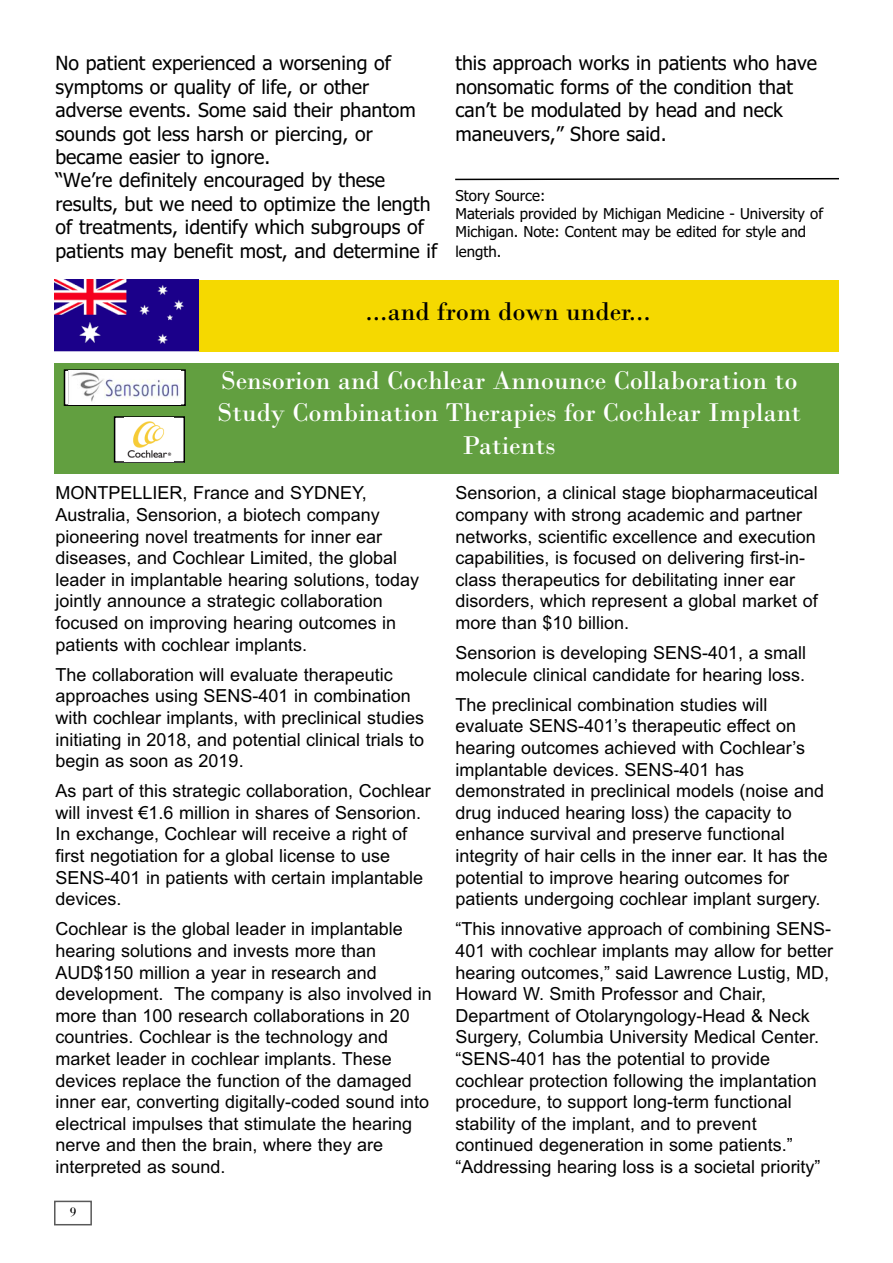
<style>
.page{position:relative;width:893px;height:1263px;background:#fff}
.page>*{position:absolute;margin:0;border:0;box-sizing:border-box;transform-origin:0 0}
.t1{font:27px/32.4px "Bodoni";color:#fff;text-align:center}
.t2{font:27px "Bodoni";color:#000}
.t3{font:19.5px/23.4px "Tahoma";color:#000}
.t4{font:18px/21.6px "Arial";color:#000}
.t5{font:15px/18px "Tahoma";color:#000}
.t6{font:13.5px "Bodoni";color:#000}
</style>
<div class="page">
<div style="left:54px;top:1200px;width:38px;height:25px;border:2px solid #595959"></div>
<div style="left:54px;top:280px;width:785px;height:71px;background:#f5d900"></div>
<img style="left:54px;top:280px;width:144px;height:71px">
<div style="left:54px;top:364px;width:785px;height:110px;background:#629f40"></div>
<svg style="left:67px;top:372px;width:116px;height:31px"></svg>
<div style="left:64px;top:369px;width:122px;height:37px;border:2px solid #000"></div>
<img style="left:69px;top:371px;width:112px;height:33px">
<div style="left:115px;top:417px;width:69px;height:45px;background:#fff"></div>
<div style="left:114px;top:416px;width:71px;height:47px;border:2px solid #000"></div>
<img style="left:125px;top:418px;width:49px;height:43px">
<svg style="left:455px;top:177px;width:384px;height:4px"></svg>
<p class="t3" style="left:55px;top:52px;width:383px">No patient experienced a worsening of symptoms or quality of life, or other adverse events. Some said their phantom sounds got less harsh or piercing, or became easier to ignore.<br>“We’re definitely encouraged by these results, but we need to optimize the length of treatments, identify which subgroups of patients may benefit most, and determine if</p>
<p class="t3" style="left:455px;top:52px;width:363px">this approach works in patients who have nonsomatic forms of the condition that can’t be modulated by head and neck maneuvers,” Shore said.</p>
<p class="t5" style="left:455px;top:187px;width:369px">Story Source:<br>Materials provided by Michigan Medicine - University of<br>Michigan. Note: Content may be edited for style and</p>
<p class="t5" style="left:455px;top:242px;width:47px">length.</p>
<h1 class="t2" style="left:365px;top:295px;width:287px">...and from down under...</h1>
<h1 class="t1" style="left:217px;top:363px;width:586px">Sensorion and Cochlear Announce Collaboration to<br>Study Combination Therapies for Cochlear Implant<br>Patients</h1>
<p class="t4" style="left:56px;top:482px;width:365px">MONTPELLIER, France and SYDNEY, Australia, Sensorion, a biotech company pioneering novel treatments for inner ear diseases, and Cochlear Limited, the global leader in implantable hearing solutions, today jointly announce a strategic collaboration focused on improving hearing outcomes in patients with cochlear implants.</p>
<p class="t4" style="left:56px;top:664px;width:370px">The collaboration will evaluate therapeutic approaches using SENS-401 in combination with cochlear implants, with preclinical studies initiating in 2018, and potential clinical trials to begin as soon as 2019.</p>
<p class="t4" style="left:56px;top:780px;width:377px">As part of this strategic collaboration, Cochlear will invest €1.6 million in shares of Sensorion.<br>In exchange, Cochlear will receive a right of first negotiation for a global license to use SENS-401 in patients with certain implantable devices.</p>
<p class="t4" style="left:55px;top:918px;width:378px">Cochlear is the global leader in implantable hearing solutions and invests more than AUD$150 million a year in research and development. The company is also involved in more than 100 research collaborations in 20 countries. Cochlear is the technology and market leader in cochlear implants. These devices replace the function of the damaged inner ear, converting digitally-coded sound into electrical impulses that stimulate the hearing nerve and then the brain, where they are interpreted as sound.</p>
<p class="t6" style="left:70px;top:1203px;width:8px">9</p>
<p class="t4" style="left:455px;top:482px;width:364px">Sensorion, a clinical stage biopharmaceutical company with strong academic and partner networks, scientific excellence and execution capabilities, is focused on delivering first-in&shy;class therapeutics for debilitating inner ear disorders, which represent a global market of more than $10 billion.</p>
<p class="t4" style="left:455px;top:642px;width:352px">Sensorion is developing SENS-401, a small molecule clinical candidate for hearing loss.</p>
<p class="t4" style="left:455px;top:694px;width:374px">The preclinical combination studies will evaluate SENS-401’s therapeutic effect on hearing outcomes achieved with Cochlear’s implantable devices. SENS-401 has demonstrated in preclinical models (noise and drug induced hearing loss) the capacity to enhance survival and preserve functional integrity of hair cells in the inner ear. It has the potential to improve hearing outcomes for patients undergoing cochlear implant surgery.</p>
<p class="t4" style="left:455px;top:918px;width:379px">“This innovative approach of combining SENS-401 with cochlear implants may allow for better hearing outcomes,” said Lawrence Lustig, MD, Howard W. Smith Professor and Chair, Department of Otolaryngology-Head &amp; Neck Surgery, Columbia University Medical Center. “SENS-401 has the potential to provide cochlear protection following the implantation procedure, to support long-term functional stability of the implant, and to prevent continued degeneration in some patients.” “Addressing hearing loss is a societal priority”</p>
</div>
